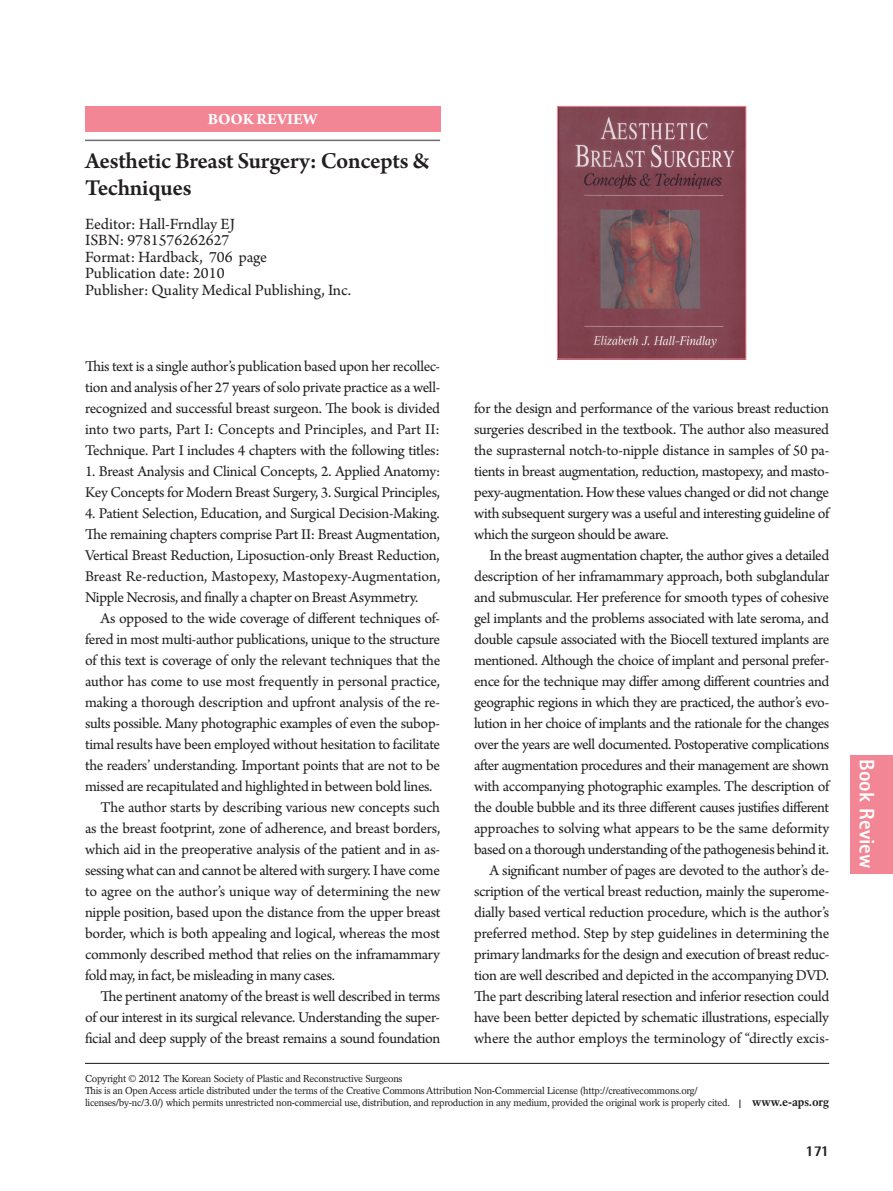
<style>
.page{position:relative;width:893px;height:1191px;background:#fff}
.page>*{position:absolute;margin:0;border:0;box-sizing:border-box;transform-origin:0 0}
.성형_이미지__제목{font:600 24px/27px "Arno Pro";letter-spacing:-.015em;color:#231f20}
.논문_분류{font:800 21px "Rotis Sans Serif Std";color:#fff}
.성형_이미지__이름{font:16.5px/16.5px "Arno Pro";color:#231f20}
.논문_분류__이미지{font:700 16.5px "Arno Pro";letter-spacing:-.005em;color:#fff}
.본문_성형{font:15.75px/21px "Arno Pro";letter-spacing:-.025em;color:#231f20;text-align:justify}
.t1{font:800 15px "Rotis Semi Sans Std";color:#231f20}
.t2{font:700 12px "Rotation LT Std";letter-spacing:-.01em;color:#231f20}
.t3{font:10.05px/12px "Rotation LT Std";letter-spacing:-.025em;color:#231f20}
</style>
<div class="page">
<div style="left:85px;top:106px;width:355px;height:26px;background:#f38694"></div>
<hr style="left:85px;top:140px;width:355px;height:1px;background:#6c6d70">
<div style="left:850px;top:755px;width:43px;height:118px;background:#f38694"></div>
<img style="left:559px;top:108px;width:185px;height:249px">
<div style="left:557px;top:106px;width:189px;height:253px;border:1px solid #f38694"></div>
<hr style="left:85px;top:1062px;width:744px;height:2px;background:#231f20">
<p class="논문_분류__이미지" style="left:208px;top:110px;width:111px">BOOK REVIEW</p>
<p class="성형_이미지__제목" style="left:85px;top:149px;width:346px">Aesthetic Breast Surgery: Concepts &amp;<br>Techniques</p>
<p class="성형_이미지__이름" style="left:85px;top:217px;width:268px">Eeditor: Hall-Frndlay EJ<br>ISBN: 9781576262627<br>Format: Hardback, 706 page<br>Publication date: 2010<br>Publisher: Quality Medical Publishing, Inc.</p>
<p class="본문_성형" style="left:85px;top:357px;width:357px">This text is a single author’s publication based upon her recollec&shy;tion and analysis of her 27 years of solo private practice as a well&shy;recognized and successful breast surgeon. The book is divided into two parts, Part I: Concepts and Principles, and Part II:<br>Technique. Part I includes 4 chapters with the following titles:</p>
<p class="본문_성형" style="left:85px;top:462px;width:357px">1. Breast Analysis and Clinical Concepts, 2. Applied Anatomy:<br>Key Concepts for Modern Breast Surgery, 3. Surgical Principles,</p>
<p class="본문_성형" style="left:85px;top:504px;width:357px">4. Patient Selection, Education, and Surgical Decision-Making.<br>The remaining chapters comprise Part II: Breast Augmentation, Vertical Breast Reduction, Liposuction-only Breast Reduction, Breast Re-reduction, Mastopexy, Mastopexy-Augmentation, Nipple Necrosis, and finally a chapter on Breast Asymmetry.</p>
<p class="본문_성형" style="left:85px;top:609px;width:357px;text-indent:15px">As opposed to the wide coverage of different techniques of&shy;fered in most multi-author publications, unique to the structure of this text is coverage of only the relevant techniques that the author has come to use most frequently in personal practice, making a thorough description and upfront analysis of the re&shy;sults possible. Many photographic examples of even the subop&shy;timal results have been employed without hesitation to facilitate the readers’ understanding. Important points that are not to be missed are recapitulated and highlighted in between bold lines.</p>
<p class="본문_성형" style="left:85px;top:798px;width:357px;text-indent:16px">The author starts by describing various new concepts such as the breast footprint, zone of adherence, and breast borders, which aid in the preoperative analysis of the patient and in as&shy;sessing what can and cannot be altered with surgery. I have come to agree on the author’s unique way of determining the new nipple position, based upon the distance from the upper breast border, which is both appealing and logical, whereas the most commonly described method that relies on the inframammary fold may, in fact, be misleading in many cases.</p>
<p class="본문_성형" style="left:85px;top:987px;width:357px;text-indent:15px">The pertinent anatomy of the breast is well described in terms of our interest in its surgical relevance. Understanding the super&shy;ficial and deep supply of the breast remains a sound foundation</p>
<p class="본문_성형" style="left:474px;top:399px;width:357px">for the design and performance of the various breast reduction surgeries described in the textbook. The author also measured the suprasternal notch-to-nipple distance in samples of 50 pa&shy;tients in breast augmentation, reduction, mastopexy, and masto&shy;pexy-augmentation. How these values changed or did not change with subsequent surgery was a useful and interesting guideline of which the surgeon should be aware.</p>
<p class="본문_성형" style="left:474px;top:546px;width:357px;text-indent:15px">In the breast augmentation chapter, the author gives a detailed description of her inframammary approach, both subglandular and submuscular. Her preference for smooth types of cohesive gel implants and the problems associated with late seroma, and double capsule associated with the Biocell textured implants are mentioned. Although the choice of implant and personal prefer&shy;ence for the technique may differ among different countries and geographic regions in which they are practiced, the author’s evo&shy;lution in her choice of implants and the rationale for the changes over the years are well documented. Postoperative complications after augmentation procedures and their management are shown with accompanying photographic examples. The description of the double bubble and its three different causes justifies different approaches to solving what appears to be the same deformity based on a thorough understanding of the pathogenesis behind it.</p>
<p class="본문_성형" style="left:474px;top:861px;width:357px;text-indent:15px">A significant number of pages are devoted to the author’s de&shy;scription of the vertical breast reduction, mainly the superome&shy;dially based vertical reduction procedure, which is the author’s preferred method. Step by step guidelines in determining the primary landmarks for the design and execution of breast reduc&shy;tion are well described and depicted in the accompanying DVD.<br>The part describing lateral resection and inferior resection could have been better depicted by schematic illustrations, especially where the author employs the terminology of “directly excis-</p>
<p class="t3" style="left:85px;top:1073px;width:319px">Copyright © 2012 The Korean Society of Plastic and Reconstructive Surgeons</p>
<p class="t3" style="left:85px;top:1085px;width:647px">This is an Open Access article distributed under the terms of the Creative Commons Attribution Non-Commercial License (http://creativecommons.org/ licenses/by-nc/3.0/) which permits unrestricted non-commercial use, distribution, and reproduction in any medium, provided the original work is properly cited.</p>
<p class="t2" style="left:752px;top:1095px;width:78px">www.e-aps.org</p>
<p class="t1" style="left:806px;top:1141px;width:25px">171</p>
<p class="논문_분류" style="left:880px;top:759px;width:111px;rotate:90deg">Book Review</p>
</div>
